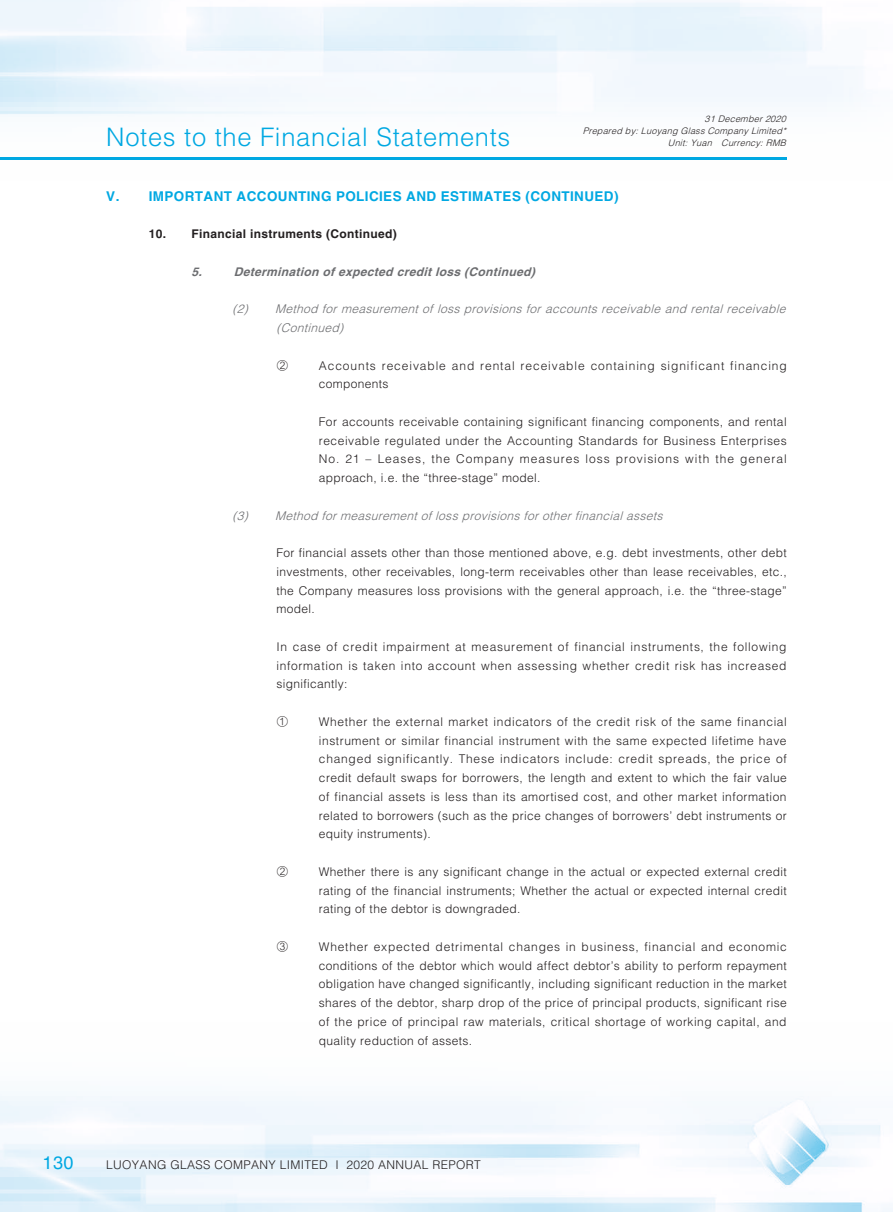
<style>
.page{position:relative;width:893px;height:1212px;background:#fff}
.page>*{position:absolute;margin:0;border:0;box-sizing:border-box;transform-origin:0 0}
.t1{font:300 25.5px "Helvetica LT Std";letter-spacing:.03em;color:#00a8e2}
.t2{font:18px "Helvetica LT Std";color:#00a8e2}
.t3{font:700 13.5px "Helvetica LT Std";letter-spacing:.03em;color:#00a8e2}
.t4{font:300 12px/18.8px "Helvetica LT Std";letter-spacing:.03em;color:#231f20;text-align:justify}
.t5{font:italic 300 12px/18.8px "Helvetica LT Std";color:#6c6d70}
.t6{font:300 12px/18.8px "Helvetica LT Std";letter-spacing:.075em;color:#231f20}
.t7{font:italic 700 12px "Helvetica LT Std";color:#6c6d70}
.t8{font:700 12px "Helvetica LT Std";letter-spacing:.03em;color:#231f20}
.t9{font:300 12px "M Hei HK";color:#231f20}
.t10{font:italic 300 9px/12px "Helvetica LT Std";color:#231f20;text-align:right}
</style>
<div class="page">
<img style="left:0;top:0;width:893px;height:1212px">
<hr style="left:0;top:157px;width:787px;height:3px;background:#00a8e2">
<h1 class="t1" style="left:106px;top:121px;width:406px">Notes to the Financial Statements</h1>
<p class="t10" style="left:583px;top:112px;width:208px">31 December2020<br>Prepared by:Luoyang GlassCompanyLimited*<br>Unit:Yuan Currency:RMB</p>
<p class="t3" style="left:106px;top:188px;width:514px">V. IMPORTANT ACCOUNTING POLICIES AND ESTIMATES (CONTINUED)</p>
<p class="t8" style="left:149px;top:227px;width:249px">10. Financial instruments (Continued)</p>
<p class="t7" style="left:191px;top:264px;width:349px">5. Determination ofexpected creditloss (Continued)</p>
<p class="t5" style="left:276px;top:300px;width:515px;text-indent:-44px">(2) Method formeasurementoflossprovisionsforaccountsreceivable and rentalreceivable (Continued)</p>
<p class="t9" style="left:276px;top:359px;width:13px">②</p>
<p class="t6" style="left:319px;top:356px;width:469px">Accounts receivable and rental receivable containing significant financing components</p>
<p class="t4" style="left:319px;top:412px;width:469px">For accounts receivable containing significant financing components, and rental receivable regulated under the Accounting Standards for Business Enterprises No. 21 – Leases, the Company measures loss provisions with the general approach, i.e. the “three-stage” model.</p>
<p class="t5" style="left:233px;top:506px;width:435px">(3) Method formeasurementoflossprovisionsforotherfinancialassets</p>
<p class="t4" style="left:276px;top:543px;width:512px">For financial assets other than those mentioned above, e.g. debt investments, other debt investments, other receivables, long-term receivables other than lease receivables, etc., the Company measures loss provisions with the general approach, i.e. the “three-stage” model.</p>
<p class="t4" style="left:276px;top:637px;width:512px">In case of credit impairment at measurement of financial instruments, the following information is taken into account when assessing whether credit risk has increased significantly:</p>
<p class="t9" style="left:276px;top:715px;width:13px">①</p>
<p class="t4" style="left:319px;top:712px;width:469px">Whether the external market indicators of the credit risk of the same financial instrument or similar financial instrument with the same expected lifetime have changed significantly. These indicators include: credit spreads, the price of credit default swaps for borrowers, the length and extent to which the fair value of financial assets is less than its amortised cost, and other market information related to borrowers (such as the price changes of borrowers’ debt instruments or equity instruments).</p>
<p class="t9" style="left:276px;top:865px;width:13px">②</p>
<p class="t4" style="left:319px;top:862px;width:469px">Whether there is any significant change in the actual or expected external credit rating of the financial instruments; Whether the actual or expected internal credit rating of the debtor is downgraded.</p>
<p class="t9" style="left:276px;top:940px;width:13px">③</p>
<p class="t4" style="left:319px;top:937px;width:469px">Whether expected detrimental changes in business, financial and economic conditions of the debtor which would affect debtor’s ability to perform repayment obligation have changed significantly, including significant reduction in the market shares of the debtor, sharp drop of the price of principal products, significant rise of the price of principal raw materials, critical shortage of working capital, and quality reduction of assets.</p>
<h2 class="t2" style="left:43px;top:1152px;width:33px">130</h2>
<p class="t4" style="left:106px;top:1155px;width:376px">LUOYANG GLASS COMPANY LIMITED I 2020 ANNUAL REPORT</p>
</div>
